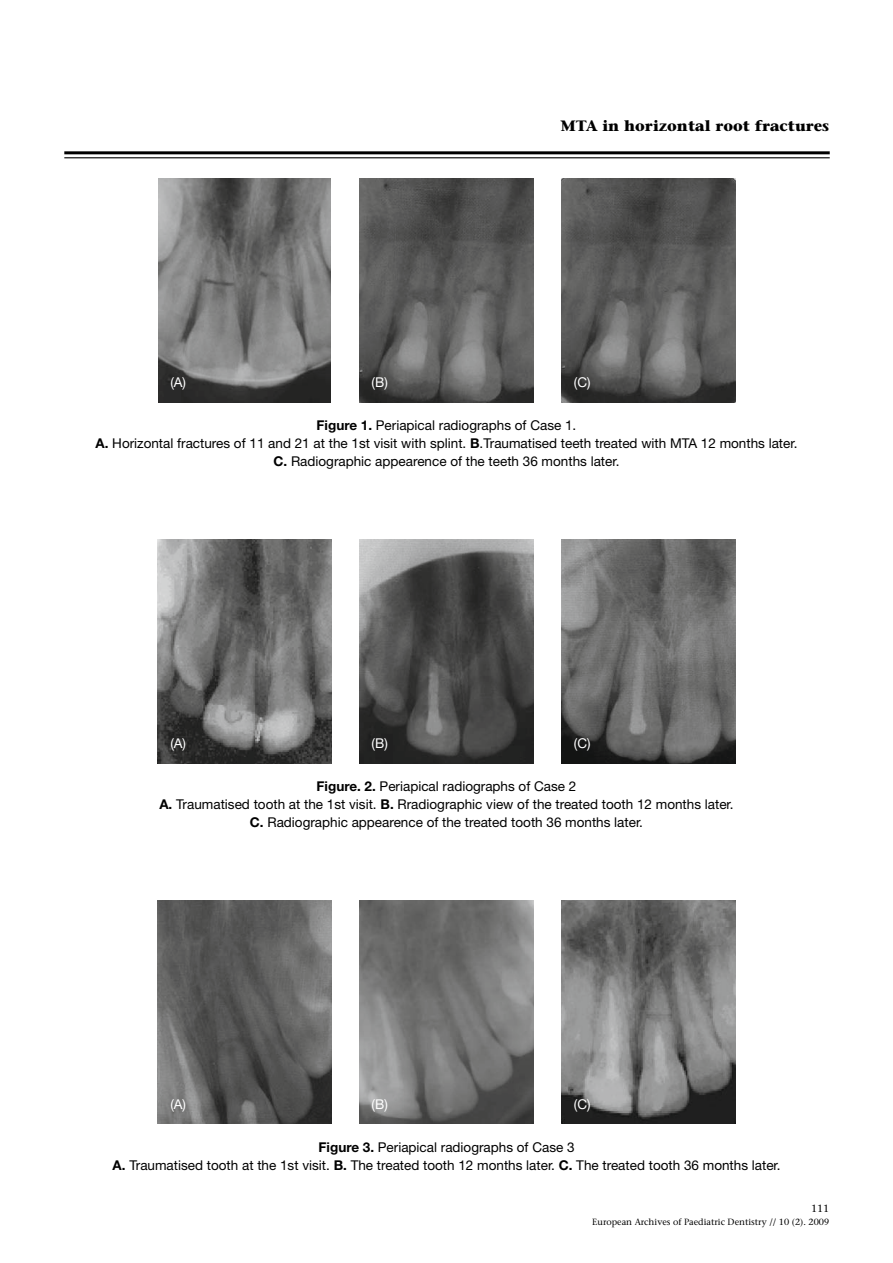
<style>
.page{position:relative;width:893px;height:1263px;background:#fff}
.page>*{position:absolute;margin:0;border:0;box-sizing:border-box;transform-origin:0 0}
.t1{font:700 15px "Stone Serif";color:#000}
.t2{font:13.5px/18px "Helvetica Neue";color:#000;text-align:center}
.t3{font:13.5px "Helvetica Neue";color:#fff}
.t4{font:10.5px "Stone Serif";color:#000}
.t5{font:9px "Stone Serif";color:#000}
.s1{font-weight:700}
</style>
<div class="page">
<hr style="left:64px;top:151px;width:766px;height:3px;background:#000">
<hr style="left:64px;top:157px;width:766px;height:1px;background:#000">
<img style="left:158px;top:179px;width:173px;height:223px">
<img style="left:360px;top:179px;width:173px;height:223px">
<img style="left:562px;top:179px;width:173px;height:223px">
<img style="left:158px;top:539px;width:173px;height:224px">
<img style="left:360px;top:539px;width:173px;height:224px">
<img style="left:562px;top:539px;width:173px;height:224px">
<img style="left:158px;top:900px;width:173px;height:224px">
<img style="left:360px;top:900px;width:173px;height:224px">
<img style="left:562px;top:900px;width:173px;height:224px">
<p class="t1" style="left:561px;top:120px;width:270px">MTA in horizontal root fractures</p>
<p class="t3" style="left:170px;top:378px;width:17px">(A)</p>
<p class="t3" style="left:372px;top:378px;width:18px">(B)</p>
<p class="t3" style="left:574px;top:378px;width:18px">(C)</p>
<p class="t2" style="left:95px;top:417px;width:703px"><span class="s1">Figure 1.</span> Periapical radiographs of Case 1.<br><span class="s1">A.</span> Horizontal fractures of 11 and 21 at the 1st visit with splint. <span class="s1">B</span>.Traumatised teeth treated with MTA 12 months later.<br><span class="s1">C.</span> Radiographic appearence of the teeth 36 months later.</p>
<p class="t3" style="left:170px;top:738px;width:17px">(A)</p>
<p class="t3" style="left:372px;top:738px;width:18px">(B)</p>
<p class="t3" style="left:574px;top:738px;width:18px">(C)</p>
<p class="t2" style="left:159px;top:778px;width:576px"><span class="s1">Figure. 2.</span> Periapical radiographs of Case 2<br><span class="s1">A.</span> Traumatised tooth at the 1st visit. <span class="s1">B.</span> Rradiographic view of the treated tooth 12 months later.<br><span class="s1">C.</span> Radiographic appearence of the treated tooth 36 months later.</p>
<p class="t3" style="left:170px;top:1099px;width:17px">(A)</p>
<p class="t3" style="left:372px;top:1099px;width:18px">(B)</p>
<p class="t3" style="left:574px;top:1099px;width:18px">(C)</p>
<p class="t2" style="left:113px;top:1139px;width:670px"><span class="s1">Figure 3.</span> Periapical radiographs of Case 3<br><span class="s1">A.</span> Traumatised tooth at the 1st visit. <span class="s1">B.</span> The treated tooth 12 months later. <span class="s1">C.</span> The treated tooth 36 months later.</p>
<p class="t4" style="left:811px;top:1204px;width:20px">111</p>
<p class="t5" style="left:592px;top:1219px;width:238px">European Archives of Paediatric Dentistry // 10 (2). 2009</p>
</div>
